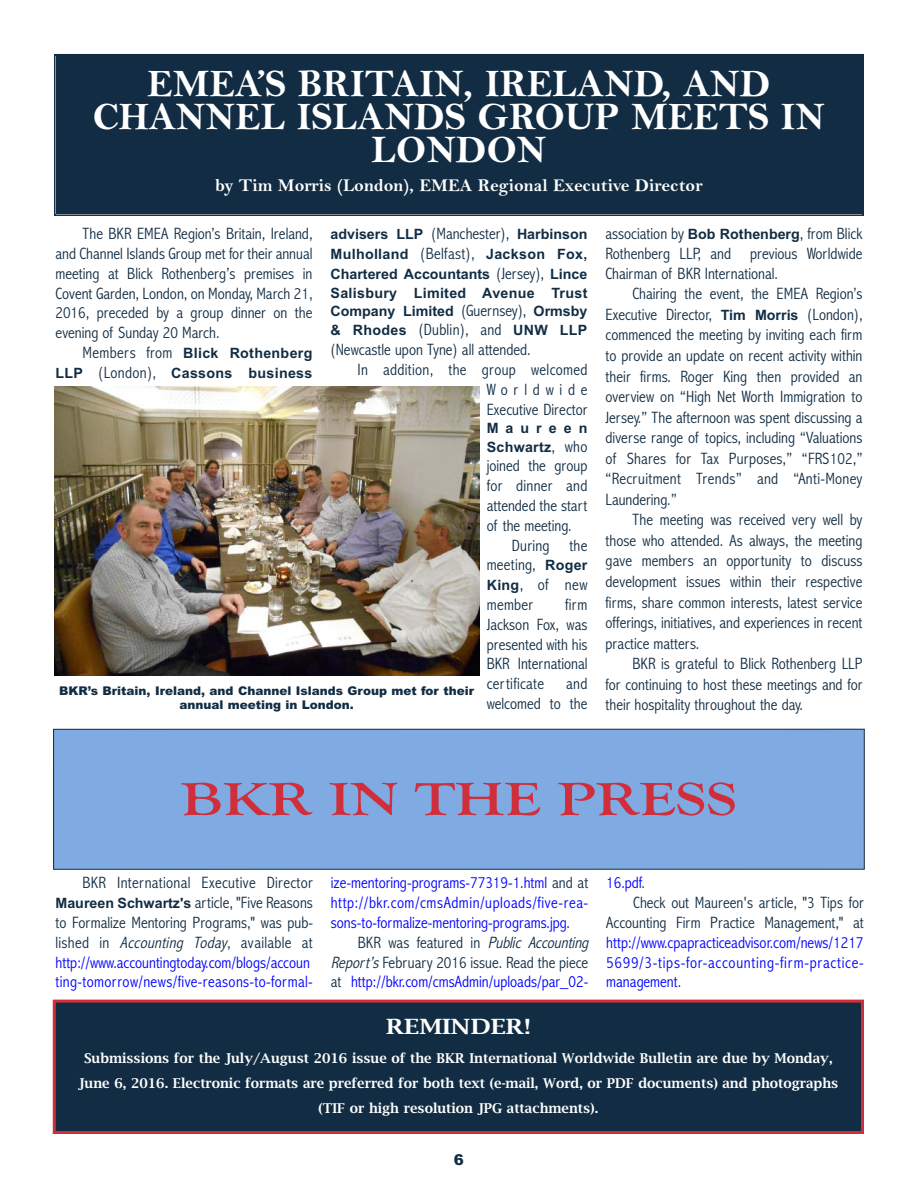
<style>
.page{position:relative;width:918px;height:1188px;background:#fff}
.page>*{position:absolute;margin:0;border:0;box-sizing:border-box;transform-origin:0 0}
.t1{font:700 48px "Goudy Old Style T";color:#d12e3b;scale:1.3 1}
.t2{font:39px/32.8px "Bell MT Bold";color:#fff;text-align:center}
.t3{font:600 21px "Lucida Bright";color:#fff;scale:1.2 1}
.t4{font:18px "Bell MT Bold";color:#fff}
.t5{font:300 condensed 16.5px/20.5px "Abadi";color:#122d43;text-align:justify}
.t6{font:300 condensed 16.5px/19.8px "Abadi";letter-spacing:.02em;color:#122d43}
.t7{font:300 condensed 16.5px/19.8px "Abadi";letter-spacing:.01em;color:#00f;text-align:justify}
.t8{font:300 condensed 16.5px "Abadi";letter-spacing:.345em;color:#122d43}
.t9{font:900 15px "Arial";color:#122d43}
.t10{font:700 14.25px/19px "Arial";letter-spacing:.02em;color:#122d43;text-align:right}
.t11{font:600 13.5px/25.3px "Lucida Bright";color:#fff;text-align:center}
.t12{font:900 12px/14.4px "Arial";color:#122d43;text-align:center}
.s1{font-family:"Abadi";font-weight:300;font-stretch:condensed;font-size:16.5px}
.s2{font-family:"Arial";font-weight:700;font-stretch:normal;font-size:14.25px}
.s3{font-style:italic}
.s4{color:#00f}
.s5{color:#122d43}
</style>
<div class="page">
<div style="left:56px;top:55px;width:806px;height:159px;background:#122d43"></div>
<div style="left:54px;top:54px;width:810px;height:162px;border:2px solid #122d43"></div>
<img style="left:54px;top:387px;width:425px;height:288px">
<div style="left:54px;top:729px;width:810px;height:140px;background:#7faae2"></div>
<div style="left:53px;top:729px;width:812px;height:141px;border:1px solid #122d43"></div>
<div style="left:56px;top:1003px;width:805px;height:128px;background:#122d43"></div>
<div style="left:53px;top:1000px;width:811px;height:134px;border:3px solid #d12e3b"></div>
<h2 class="t2" style="left:93px;top:66px;width:734px">EMEA’S BRITAIN, IRELAND, AND<br>CHANNEL ISLANDS GROUP MEETS IN<br>LONDON</h2>
<p class="t4" style="left:215px;top:175px;width:489px">by Tim Morris (London), EMEA Regional Executive Director</p>
<p class="t5" style="left:56px;top:224px;width:258px;line-height:19.8px;text-indent:27px">The BKR EMEA Region’s Britain, Ireland, and Channel Islands Group met for their annual meeting at Blick Rothenberg’s premises in Covent Garden, London, on Monday, March 21, 2016, preceded by a group dinner on the evening of Sunday 20 March.</p>
<p class="t10" style="left:56px;top:343px;width:258px;line-height:19.8px"><span class="s1">Members from</span> Blick Rothenberg<br>LLP <span class="s1">(London),</span> Cassons business</p>
<p class="t5" style="left:606px;top:224px;width:258px;line-height:19.8px">association by <span class="s2">Bob Rothenberg</span>, from Blick Rothenberg LLP, and previous Worldwide Chairman of BKR International.</p>
<p class="t5" style="left:606px;top:283px;width:258px;text-indent:27px">Chairing the event, the EMEA Region’s Executive Director, <span class="s2">Tim Morris</span> (London), commenced the meeting by inviting each firm to provide an update on recent activity within their firms. Roger King then provided an overview on “High Net Worth Immigration to Jersey.” The afternoon was spent discussing a diverse range of topics, including “Valuations of Shares for Tax Purposes,” “FRS102,” “Recruitment Trends” and “Anti-Money Laundering.”</p>
<p class="t5" style="left:606px;top:509px;width:258px;text-indent:27px">The meeting was received very well by those who attended. As always, the meeting gave members an opportunity to discuss development issues within their respective firms, share common interests, latest service offerings, initiatives, and experiences in recent practice matters.</p>
<p class="t5" style="left:606px;top:653px;width:258px;text-indent:27px">BKR is grateful to Blick Rothenberg LLP for continuing to host these meetings and for their hospitality throughout the day.</p>
<p class="t10" style="left:331px;top:225px;width:258px;text-align:justify">advisers LLP <span class="s1">(Manchester),</span> Harbinson Mulholland <span class="s1">(Belfast),</span> Jackson Fox, Chartered Accountants <span class="s1">(Jersey),</span> Lince Salisbury Limited Avenue Trust Company Limited <span class="s1">(Guernsey),</span> Ormsby</p>
<p class="t10" style="left:331px;top:321px;width:258px">&amp; Rhodes <span class="s1">(Dublin), and</span> UNW LLP</p>
<p class="t5" style="left:331px;top:339px;width:202px">(Newcastle upon Tyne) all attended.</p>
<p class="t6" style="left:358px;top:359px;width:231px">In addition, the group welcomed</p>
<p class="t8" style="left:487px;top:380px;width:102px">Worldwide</p>
<p class="t5" style="left:487px;top:399px;width:102px">Executive Director</p>
<p class="t10" style="left:487px;top:419px;width:102px;line-height:18.1px;text-align:left">Maureen<br>Schwartz<span class="s1">, who</span></p>
<p class="t5" style="left:487px;top:455px;width:102px">joined the group</p>
<p class="t6" style="left:487px;top:476px;width:102px">for dinner and</p>
<p class="t5" style="left:487px;top:495px;width:102px">attended the start</p>
<p class="t5" style="left:487px;top:515px;width:86px">of the meeting.</p>
<p class="t6" style="left:512px;top:535px;width:77px">During the</p>
<p class="t5" style="left:487px;top:554px;width:102px">meeting, <span class="s2">Roger</span></p>
<p class="t5" style="left:487px;top:574px;width:102px"><span class="s2">King</span>, of new</p>
<p class="t5" style="left:487px;top:594px;width:48px">member</p>
<p class="t5" style="left:487px;top:594px;width:102px;line-height:19.8px;text-indent:78px">firm Jackson Fox, was presented with his BKR International certificate</p>
<p class="t5" style="left:487px;top:674px;width:102px;line-height:19.8px;text-align:right">and<br>welcomed to the</p>
<p class="t12" style="left:59px;top:684px;width:416px">BKR’s Britain, Ireland, and Channel Islands Group met for their annual meeting in London.</p>
<h1 class="t1" style="left:181px;top:770px;width:429px">BKR IN THE PRESS</h1>
<p class="t6" style="left:55px;top:873px;width:259px;text-indent:27px">BKR International Executive Director <span class="s2">Maureen Schwartz's</span> article, "Five Reasons to Formalize Mentoring Programs," was pub&shy;lished in <span class="s3">Accounting Today</span>, available at <span class="s4">http://www.accountingtoday.com/blogs/accoun ting-tomorrow/news/five-reasons-to-formal-</span></p>
<p class="t7" style="left:331px;top:873px;width:259px">ize-mentoring-programs-77319-1.html <span class="s5">and at </span>http://bkr.com/cmsAdmin/uploads/five-rea&shy;sons-to-formalize-mentoring-programs.jpg.</p>
<p class="t5" style="left:331px;top:932px;width:263px;line-height:19.8px;text-align:left;text-indent:27px">BKR was featured in <span class="s3">Public Accounting<br>Report’s</span>February 2016 issue. Read the piece at <span class="s4">http://bkr.com/cmsAdmin/uploads/par_02-</span></p>
<p class="t7" style="left:606px;top:873px;width:40px">16.pdf<span class="s5">.</span></p>
<p class="t5" style="left:633px;top:892px;width:232px">Check out Maureen's article, "3 Tips for</p>
<p class="t5" style="left:606px;top:912px;width:259px">Accounting Firm Practice Management," at</p>
<p class="t7" style="left:606px;top:932px;width:259px">http://www.cpapracticeadvisor.com/news/1217<br>5699/3-tips-for-accounting-firm-practice&shy;management<span class="s5">.</span></p>
<p class="t3" style="left:386px;top:1014px;width:122px">REMINDER!</p>
<p class="t11" style="left:78px;top:1045px;width:761px">Submissions for the July/August 2016 issue of the BKR International Worldwide Bulletin are due by Monday,<br>June 6, 2016. Electronic formats are preferred for both text (e-mail, Word, or PDF documents) and photographs (TIF or high resolution JPG attachments).</p>
<p class="t9" style="left:454px;top:1151px;width:12px">6</p>
</div>
